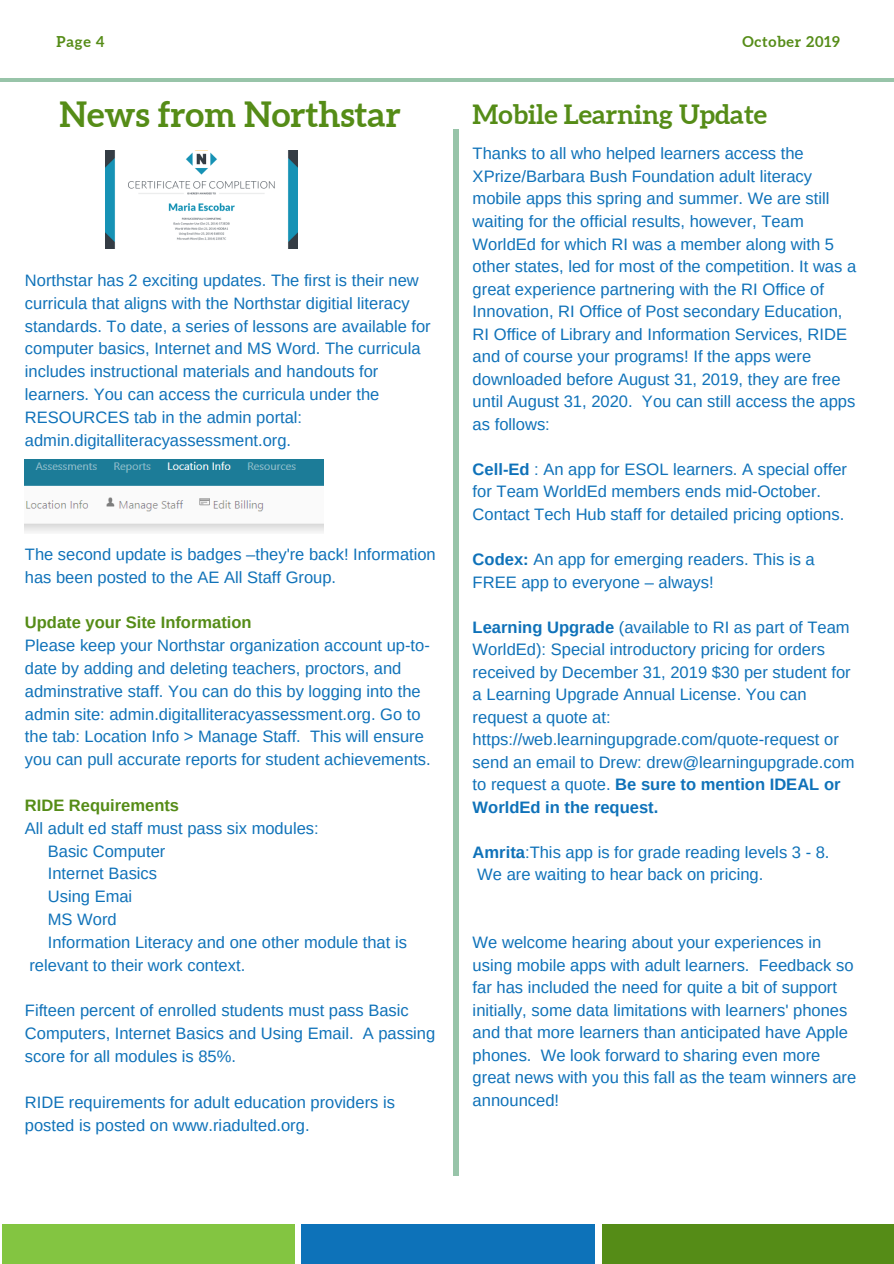
<style>
.page{position:relative;width:894px;height:1264px;background:#fff}
.page>*{position:absolute;margin:0;border:0;box-sizing:border-box;transform-origin:0 0}
.t1{font:700 34.8px "Aleo";color:#558c17}
.t2{font:700 26.55px "Aleo";color:#558c17}
.t3{font:16.5px/22.5px "Arimo";color:#0f72b9}
.t4{font:700 16.5px "Arimo";color:#558c17}
.t5{font:700 14.85px "Aleo";letter-spacing:.05em;color:#558c17}
.s1{font-weight:700}
</style>
<div class="page">
<div style="left:2px;top:1224px;width:292px;height:39px;background:#83c541"></div>
<div style="left:301px;top:1224px;width:294px;height:39px;background:#0d72b9"></div>
<div style="left:602px;top:1224px;width:291px;height:39px;background:#558c17"></div>
<hr style="left:0;top:78px;width:893px;height:4px;background:#98c4a9">
<img style="left:106px;top:151px;width:191px;height:98px">
<div style="left:453px;top:129px;width:5px;height:1046px;background:#98c4a9"></div>
<img style="left:25px;top:459px;width:298px;height:73px">
<p class="t5" style="left:56px;top:33px;width:49px">Page 4</p>
<p class="t5" style="left:742px;top:33px;width:99px">October 2019</p>
<h1 class="t1" style="left:60px;top:95px;width:343px">News from Northstar</h1>
<p class="t3" style="left:25px;top:269px;width:407px">Northstar has 2 exciting updates. The first is their new curricula that aligns with the Northstar digitial literacy standards. To date, a series of lessons are available for computer basics, Internet and MS Word. The curricula includes instructional materials and handouts for learners. You can access the curricula under the RESOURCES tab in the admin portal: admin.digitalliteracyassessment.org.</p>
<p class="t3" style="left:25px;top:542px;width:412px">The second update is badges –they're back! Information has been posted to the AE All Staff Group.</p>
<p class="t4" style="left:25px;top:613px;width:228px">Update your Site Information</p>
<p class="t3" style="left:25px;top:634px;width:407px">Please keep your Northstar organization account up-to&shy;date by adding and deleting teachers, proctors, and adminstrative staff. You can do this by logging into the admin site: admin.digitalliteracyassessment.org. Go to the tab: Location Info &gt; Manage Staff. This will ensure you can pull accurate reports for student achievements.</p>
<p class="t4" style="left:25px;top:796px;width:156px">RIDE Requirements</p>
<p class="t3" style="left:25px;top:816px;width:295px">All adult ed staff must pass six modules:</p>
<p class="t3" style="left:48px;top:839px;width:119px">Basic Computer</p>
<p class="t3" style="left:48px;top:862px;width:111px">Internet Basics</p>
<p class="t3" style="left:48px;top:885px;width:86px">Using Emai</p>
<p class="t3" style="left:48px;top:908px;width:70px">MS Word</p>
<p class="t3" style="left:48px;top:931px;width:360px">Information Literacy and one other module that is</p>
<p class="t3" style="left:29px;top:953px;width:217px">relevant to their work context.</p>
<p class="t3" style="left:25px;top:999px;width:412px">Fifteen percent of enrolled students must pass Basic<br>Computers, Internet Basics and Using Email. A passing score for all modules is 85%.</p>
<p class="t3" style="left:25px;top:1090px;width:371px">RIDE requirements for adult education providers is posted is posted on www.riadulted.org.</p>
<h2 class="t2" style="left:472px;top:99px;width:296px">Mobile Learning Update</h2>
<p class="t3" style="left:472px;top:142px;width:385px">Thanks to all who helped learners access the XPrize/Barbara Bush Foundation adult literacy mobile apps this spring and summer. We are still waiting for the official results, however, Team WorldEd for which RI was a member along with 5 other states, led for most of the competition. It was a great experience partnering with the RI Office of Innovation, RI Office of Post secondary Education, RI Office of Library and Information Services, RIDE and of course your programs! If the apps were downloaded before August 31, 2019, they are free until August 31, 2020. You can still access the apps as follows:</p>
<p class="t3" style="left:472px;top:458px;width:376px"><span class="s1">Cell-Ed</span> : An app for ESOL learners. A special offer for Team WorldEd members ends mid-October.<br>Contact Tech Hub staff for detailed pricing options.</p>
<p class="t3" style="left:472px;top:548px;width:343px"><span class="s1">Codex:</span> An app for emerging readers. This is a<br>FREE app to everyone – always!</p>
<p class="t3" style="left:472px;top:615px;width:383px"><span class="s1">Learning Upgrade</span> (available to RI as part of Team WorldEd): Special introductory pricing for orders received by December 31, 2019 $30 per student for a Learning Upgrade Annual License. You can request a quote at: https://web.learningupgrade.com/quote-request or send an email to Drew: drew@learningupgrade.com to request a quote. <span class="s1">Be sure to mention IDEAL or WorldEd in the request.</span></p>
<p class="t3" style="left:472px;top:840px;width:358px"><span class="s1">Amrita</span>:This app is for grade reading levels 3 - 8.<br>We are waiting to hear back on pricing.</p>
<p class="t3" style="left:472px;top:931px;width:385px">We welcome hearing about your experiences in using mobile apps with adult learners. Feedback so far has included the need for quite a bit of support initially, some data limitations with learners' phones and that more learners than anticipated have Apple phones. We look forward to sharing even more great news with you this fall as the team winners are announced!</p>
</div>
